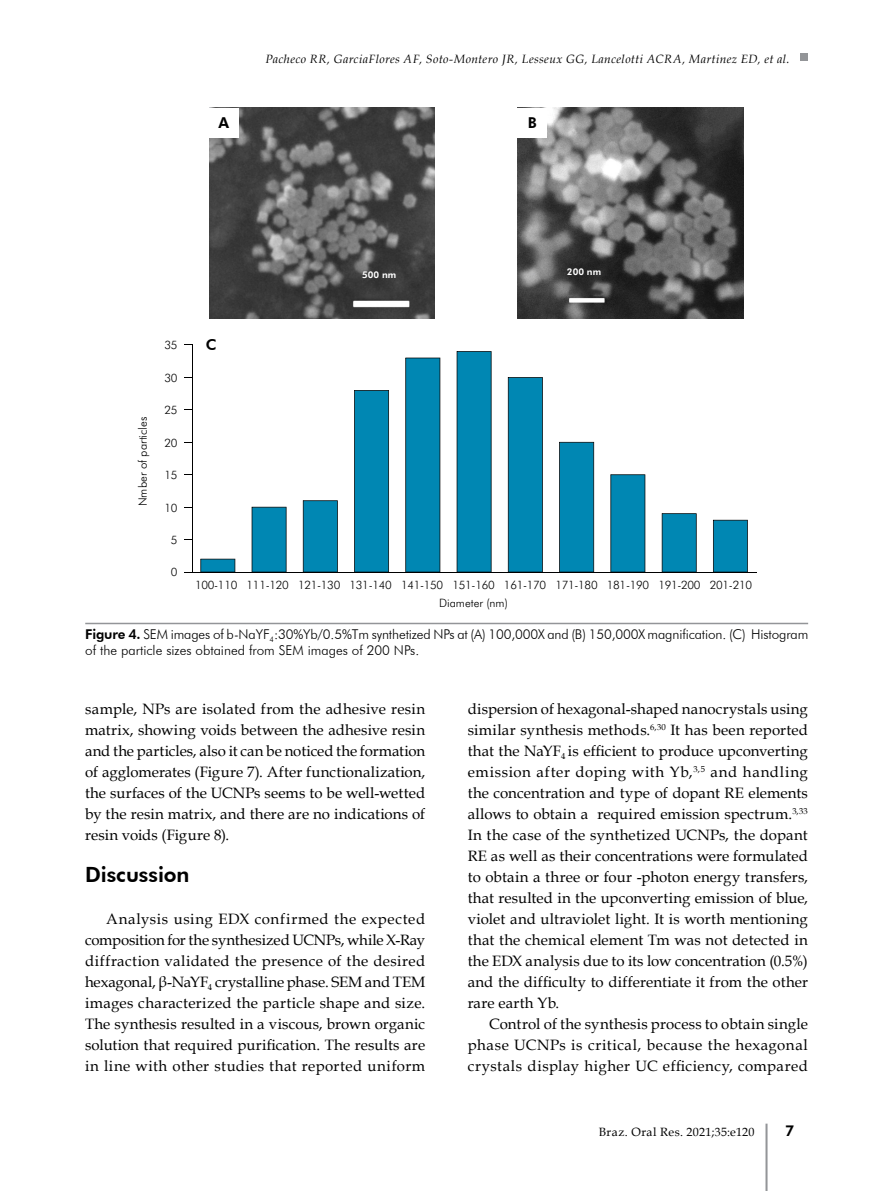
<style>
.page{position:relative;width:893px;height:1191px;background:#fff}
.page>*{position:absolute;margin:0;border:0;box-sizing:border-box;transform-origin:0 0}
.t1{font:800 21px "Futura BT";color:#000}
.t2{font:15px/21px "Book Antiqua";letter-spacing:.02em;color:#000;text-align:justify}
.t3{font:800 15px "Futura BT";color:#000}
.t4{font:300 13.5px/16.2px "Futura BT";letter-spacing:-.01em;color:#000}
.t5{font:italic 12px "Book Antiqua";letter-spacing:.035em;color:#000}
.t6{font:12px "Book Antiqua";letter-spacing:.025em;color:#000}
.t7{font:300 11.55px "Futura BT";letter-spacing:-.025em;color:#000}
.t8{font:300 11.55px "Futura BT";color:#000}
.t9{font:800 9.3px "Futura BT";color:#fff}
.s1{font-weight:800}
</style>
<div class="page">
<div style="left:800px;top:53px;width:8px;height:8px;background:#939598"></div>
<hr style="left:85px;top:623px;width:723px;height:1px;background:#939598">
<svg style="left:200px;top:351px;width:548px;height:220px"></svg>
<hr style="left:192px;top:344px;width:1px;height:228px;background:#000">
<hr style="left:192px;top:571px;width:564px;height:1px;background:#000">
<img style="left:209px;top:108px;width:226px;height:211px">
<img style="left:518px;top:108px;width:225px;height:211px">
<div style="left:209px;top:108px;width:30px;height:29px;background:#fff"></div>
<div style="left:517px;top:108px;width:30px;height:29px;background:#fff"></div>
<div style="left:196px;top:330px;width:30px;height:29px;background:#fff"></div>
<hr style="left:765px;top:1123px;width:2px;height:68px;background:#939598">
<p class="t5" style="left:265px;top:51px;width:526px">Pacheco RR, GarciaFlores AF, Soto-Montero JR, Lesseux GG, Lancelotti ACRA, Martinez ED, et al.</p>
<p class="t3" style="left:218px;top:114px;width:12px">A</p>
<p class="t3" style="left:528px;top:114px;width:10px">B</p>
<p class="t9" style="left:362px;top:269px;width:36px">500 nm</p>
<p class="t9" style="left:567px;top:266px;width:36px">200 nm</p>
<p class="t8" style="left:136px;top:506px;width:91px;rotate:-90deg">Nmber of particles</p>
<p class="t7" style="left:164px;top:338px;width:15px">35</p>
<p class="t7" style="left:164px;top:370px;width:15px">30</p>
<p class="t7" style="left:164px;top:403px;width:15px">25</p>
<p class="t7" style="left:164px;top:435px;width:15px">20</p>
<p class="t7" style="left:164px;top:468px;width:15px">15</p>
<p class="t7" style="left:164px;top:500px;width:15px">10</p>
<p class="t7" style="left:171px;top:533px;width:8px">5</p>
<p class="t7" style="left:171px;top:565px;width:8px">0</p>
<p class="t3" style="left:206px;top:336px;width:12px">C</p>
<p class="t7" style="left:247px;top:577px;width:404px">111-120 121-130 131-140 141-150 151-160 161-170 171-180 181-190</p>
<p class="t7" style="left:710px;top:577px;width:44px">201-210</p>
<p class="t7" style="left:195px;top:577px;width:44px">100-110</p>
<p class="t7" style="left:658px;top:577px;width:44px">191-200</p>
<p class="t8" style="left:439px;top:595px;width:70px">Diameter (nm)</p>
<p class="t4" style="left:85px;top:626px;width:725px"><span class="s1">Figure 4.</span> SEM images of b-NaYF<sub>4</sub>:30%Yb/0.5%Tm synthetized NPs at (A) 100,000X and (B) 150,000X magnification. (C) Histogram of the particle sizes obtained from SEM images of 200 NPs.</p>
<p class="t2" style="left:85px;top:698px;width:342px">sample, NPs are isolated from the adhesive resin matrix, showing voids between the adhesive resin and the particles, also it can be noticed the formation of agglomerates (Figure 7). After functionalization, the surfaces of the UCNPs seems to be well-wetted by the resin matrix, and there are no indications of resin voids (Figure 8).</p>
<h1 class="t1" style="left:85px;top:862px;width:106px">Discussion</h1>
<p class="t2" style="left:85px;top:908px;width:342px;text-indent:21px">Analysis using EDX confirmed the expected composition for the synthesized UCNPs, while X-Ray diffraction validated the presence of the desired hexagonal, β-NaYF<sub>4</sub> crystalline phase. SEM and TEM images characterized the particle shape and size.<br>The synthesis resulted in a viscous, brown organic solution that required purification. The results are in line with other studies that reported uniform</p>
<p class="t2" style="left:468px;top:698px;width:342px">dispersion of hexagonal-shaped nanocrystals using similar synthesis methods.<sup>6,30</sup> It has been reported that the NaYF<sub>4</sub> is efficient to produce upconverting emission after doping with Yb,<sup>3,5</sup> and handling the concentration and type of dopant RE elements allows to obtain a required emission spectrum.<sup>3,33<br></sup>In the case of the synthetized UCNPs, the dopant RE as well as their concentrations were formulated to obtain a three or four -photon energy transfers, that resulted in the upconverting emission of blue, violet and ultraviolet light. It is worth mentioning that the chemical element Tm was not detected in the EDX analysis due to its low concentration (0.5%) and the difficulty to differentiate it from the other rare earth Yb.</p>
<p class="t2" style="left:468px;top:1013px;width:342px;text-indent:21px">Control of the synthesis process to obtain single phase UCNPs is critical, because the hexagonal crystals display higher UC efficiency, compared</p>
<p class="t6" style="left:599px;top:1123px;width:157px">Braz. Oral Res. 2021;35:e120</p>
<p class="t3" style="left:785px;top:1121px;width:11px">7</p>
</div>
